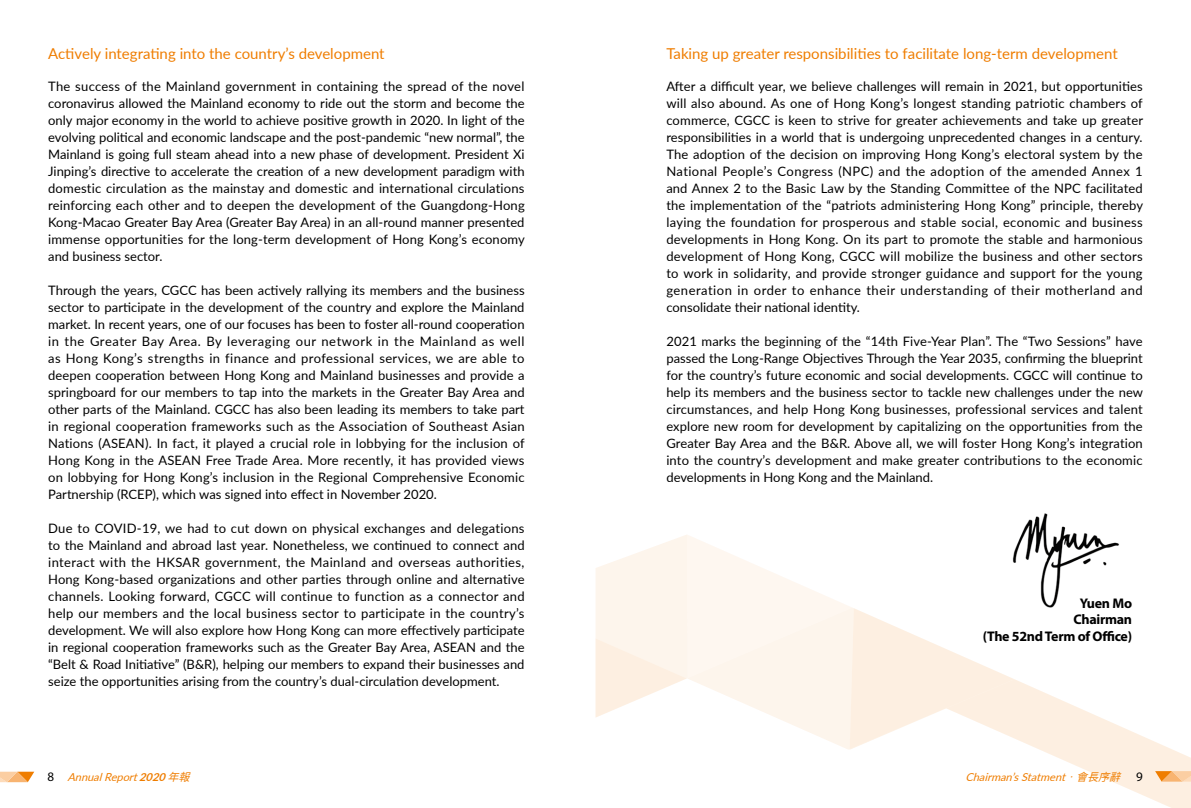
<style>
.page{position:relative;width:1191px;height:808px;background:#fff}
.page>*{position:absolute;margin:0;border:0;box-sizing:border-box;transform-origin:0 0}
.t1{font:15px "Lato";color:#ef7d00}
.t2{font:700 14px/16.8px "Myriad Pro";letter-spacing:-.02em;color:#000;text-align:right}
.t3{font:13px/17px "Lato";color:#000;text-align:justify}
.t4{font:italic 11px "Lato";color:#ef7d00}
.s1{font-family:"Myriad Pro";font-style:normal;font-size:13px;color:#000}
.s2{font-weight:700}
.s3{font-family:"Noto Sans CJ Ktc"}
.s4{font-family:"Adobe Ming Std";font-weight:300}
</style>
<div class="page">
<svg style="left:595px;top:535px;width:418px;height:215px"></svg>
<svg style="left:849px;top:679px;width:342px;height:129px"></svg>
<svg style="left:0;top:772px;width:34px;height:10px"></svg>
<svg style="left:1155px;top:771px;width:36px;height:11px"></svg>
<img style="left:992px;top:513px;width:127px;height:96px">
<p class="t1" style="left:48px;top:43px;width:338px">Actively integrating into the country’s development</p>
<p class="t3" style="left:48px;top:77px;width:478px">The success of the Mainland government in containing the spread of the novel coronavirus allowed the Mainland economy to ride out the storm and become the only major economy in the world to achieve positive growth in 2020. In light of the evolving political and economic landscape and the post-pandemic “new normal”, the Mainland is going full steam ahead into a new phase of development. President Xi Jinping’s directive to accelerate the creation of a new development paradigm with domestic circulation as the mainstay and domestic and international circulations reinforcing each other and to deepen the development of the Guangdong-Hong Kong-Macao Greater Bay Area (Greater Bay Area) in an all-round manner presented immense opportunities for the long-term development of Hong Kong’s economy and business sector.</p>
<p class="t3" style="left:48px;top:281px;width:478px">Through the years, CGCC has been actively rallying its members and the business sector to participate in the development of the country and explore the Mainland market. In recent years, one of our focuses has been to foster all-round cooperation in the Greater Bay Area. By leveraging our network in the Mainland as well as Hong Kong’s strengths in finance and professional services, we are able to deepen cooperation between Hong Kong and Mainland businesses and provide a springboard for our members to tap into the markets in the Greater Bay Area and other parts of the Mainland. CGCC has also been leading its members to take part in regional cooperation frameworks such as the Association of Southeast Asian Nations (ASEAN). In fact, it played a crucial role in lobbying for the inclusion of Hong Kong in the ASEAN Free Trade Area. More recently, it has provided views on lobbying for Hong Kong’s inclusion in the Regional Comprehensive Economic Partnership (RCEP), which was signed into effect in November 2020.</p>
<p class="t3" style="left:48px;top:520px;width:478px">Due to COVID-19, we had to cut down on physical exchanges and delegations to the Mainland and abroad last year. Nonetheless, we continued to connect and interact with the HKSAR government, the Mainland and overseas authorities, Hong Kong-based organizations and other parties through online and alternative channels. Looking forward, CGCC will continue to function as a connector and help our members and the local business sector to participate in the country’s development. We will also explore how Hong Kong can more effectively participate in regional cooperation frameworks such as the Greater Bay Area, ASEAN and the “Belt &amp; Road Initiative” (B&amp;R), helping our members to expand their businesses and seize the opportunities arising from the country’s dual-circulation development.</p>
<p class="t1" style="left:666px;top:43px;width:453px">Taking up greater responsibilities to facilitate long-term development</p>
<p class="t3" style="left:666px;top:77px;width:478px">After a difficult year, we believe challenges will remain in 2021, but opportunities will also abound. As one of Hong Kong’s longest standing patriotic chambers of commerce, CGCC is keen to strive for greater achievements and take up greater responsibilities in a world that is undergoing unprecedented changes in a century.<br>The adoption of the decision on improving Hong Kong’s electoral system by the National People’s Congress (NPC) and the adoption of the amended Annex 1 and Annex 2 to the Basic Law by the Standing Committee of the NPC facilitated the implementation of the “patriots administering Hong Kong” principle, thereby laying the foundation for prosperous and stable social, economic and business developments in Hong Kong. On its part to promote the stable and harmonious development of Hong Kong, CGCC will mobilize the business and other sectors to work in solidarity, and provide stronger guidance and support for the young generation in order to enhance their understanding of their motherland and consolidate their national identity.</p>
<p class="t3" style="left:666px;top:332px;width:478px">2021 marks the beginning of the “14th Five-Year Plan”. The “Two Sessions” have passed the Long-Range Objectives Through the Year 2035, confirming the blueprint for the country’s future economic and social developments. CGCC will continue to help its members and the business sector to tackle new challenges under the new circumstances, and help Hong Kong businesses, professional services and talent explore new room for development by capitalizing on the opportunities from the Greater Bay Area and the B&amp;R. Above all, we will foster Hong Kong’s integration into the country’s development and make greater contributions to the economic developments in Hong Kong and the Mainland.</p>
<p class="t2" style="left:982px;top:594px;width:151px">Yuen Mo<br>Chairman<br>(The 52nd Term of Office)</p>
<p class="t4" style="left:48px;top:769px;width:152px"><span class="s1">8</span> AnnualReport <span class="s2">2020</span><span class="s3">年報</span></p>
<p class="t4" style="left:965px;top:769px;width:179px">Chairman’sStatment<span class="s4">．</span><span class="s3">會長序辭</span> <span class="s1">9</span></p>
</div>
